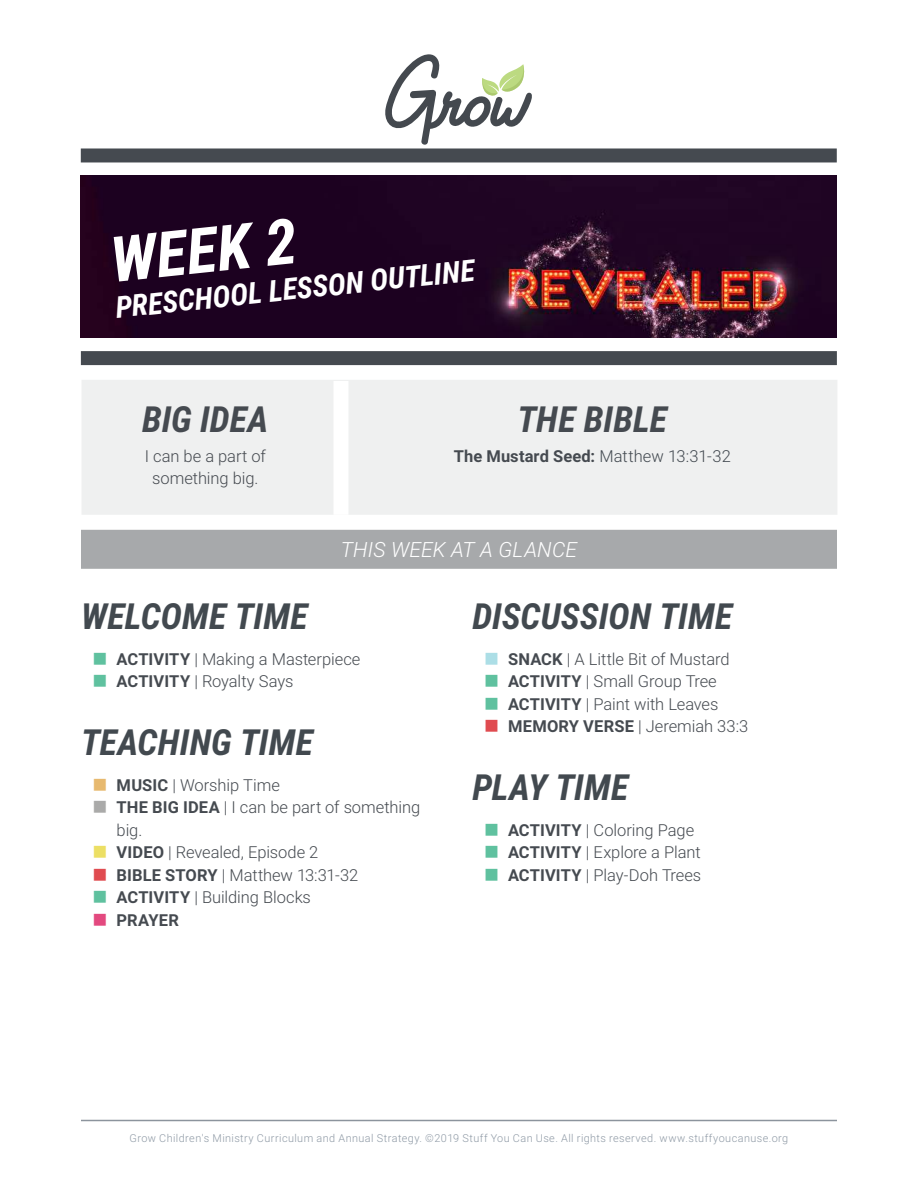
<style>
.page{position:relative;width:918px;height:1188px;background:#fff}
.page>*{position:absolute;margin:0;border:0;box-sizing:border-box;transform-origin:0 0}
.t1{font:italic 700 63px "Roboto Condensed";color:#fff}
.t2{font:italic 700 36px "Roboto Condensed";color:#42494f}
.t3{font:italic 700 36px "Roboto Condensed";color:#454a50}
.t4{font:italic 700 30px "Roboto Condensed";color:#fff}
.t5{font:italic 300 21px "Roboto";letter-spacing:.005em;color:#fff}
.t6{font:300 16.5px/22.5px "Roboto";letter-spacing:-.005em;color:#454a50}
.t7{font:700 16.5px "Roboto";letter-spacing:.005em;color:#454a50}
.t8{font:300 10.8px "Roboto";letter-spacing:.04em;color:#8e99a5}
.s1{font-weight:300;color:#424950}
.s2{font-weight:700}
</style>
<div class="page">
<div style="left:81px;top:148px;width:756px;height:14px;background:#454a50"></div>
<svg style="left:385px;top:54px;width:147px;height:91px"></svg>
<img style="left:81px;top:176px;width:756px;height:162px">
<div style="left:81px;top:351px;width:756px;height:14px;background:#454a50"></div>
<hr style="left:81px;top:1120px;width:756px;height:1px;background:#8c949d">
<div style="left:81px;top:380px;width:756px;height:135px;background:#eff0f0"></div>
<div style="left:333px;top:381px;width:15px;height:134px;background:#fff"></div>
<div style="left:81px;top:530px;width:756px;height:39px;background:#a7a9ab"></div>
<h1 class="t1" style="left:107px;top:224px;width:188px;rotate:-6deg">WEEK 2</h1>
<h3 class="t4" style="left:114px;top:290px;width:363px;rotate:-6deg">PRESCHOOL LESSON OUTLINE</h3>
<h2 class="t3" style="left:142px;top:399px;width:128px">BIG IDEA</h2>
<p class="t6" style="left:145px;top:446px;width:122px;text-align:center">I can be a part of something big.</p>
<h2 class="t3" style="left:518px;top:399px;width:151px">THE BIBLE</h2>
<p class="t7" style="left:454px;top:449px;width:279px">The Mustard Seed: <span class="s1">Matthew 13:31-32</span></p>
<p class="t5" style="left:341px;top:540px;width:238px">THIS WEEK AT A GLANCE</p>
<h2 class="t2" style="left:81px;top:595px;width:228px">WELCOME TIME</h2>
<p class="t6" style="left:117px;top:649px;width:245px"><span class="s2">ACTIVITY</span> | Making a Masterpiece<br><span class="s2">ACTIVITY</span> | Royalty Says</p>
<h2 class="t2" style="left:81px;top:721px;width:234px">TEACHING TIME</h2>
<p class="t6" style="left:117px;top:775px;width:305px"><span class="s2">MUSIC</span> | Worship Time<br><span class="s2">THE BIG IDEA</span> | I can be part of something big.<br><span class="s2">VIDEO</span> | Revealed, Episode 2<br><span class="s2">BIBLE STORY</span> | Matthew 13:31-32<br><span class="s2">ACTIVITY</span> | Building Blocks<br><span class="s2">PRAYER</span></p>
<h2 class="t2" style="left:472px;top:595px;width:262px">DISCUSSION TIME</h2>
<p class="t6" style="left:508px;top:649px;width:242px"><span class="s2">SNACK</span> | A Little Bit of Mustard<br><span class="s2">ACTIVITY</span> | Small Group Tree<br><span class="s2">ACTIVITY</span> | Paint with Leaves<br><span class="s2">MEMORY VERSE</span> | Jeremiah 33:3</p>
<h2 class="t2" style="left:472px;top:766px;width:157px">PLAY TIME</h2>
<p class="t6" style="left:508px;top:820px;width:195px"><span class="s2">ACTIVITY</span> | Coloring Page<br><span class="s2">ACTIVITY</span> | Explore a Plant<br><span class="s2">ACTIVITY</span> | Play-Doh Trees</p>
<p class="t8" style="left:130px;top:1134px;width:660px">Grow Children's Ministry Curriculum and Annual Strategy. ©2019 Stuff You Can Use. All rights reserved. www.stuffyoucanuse.org</p>
</div>
